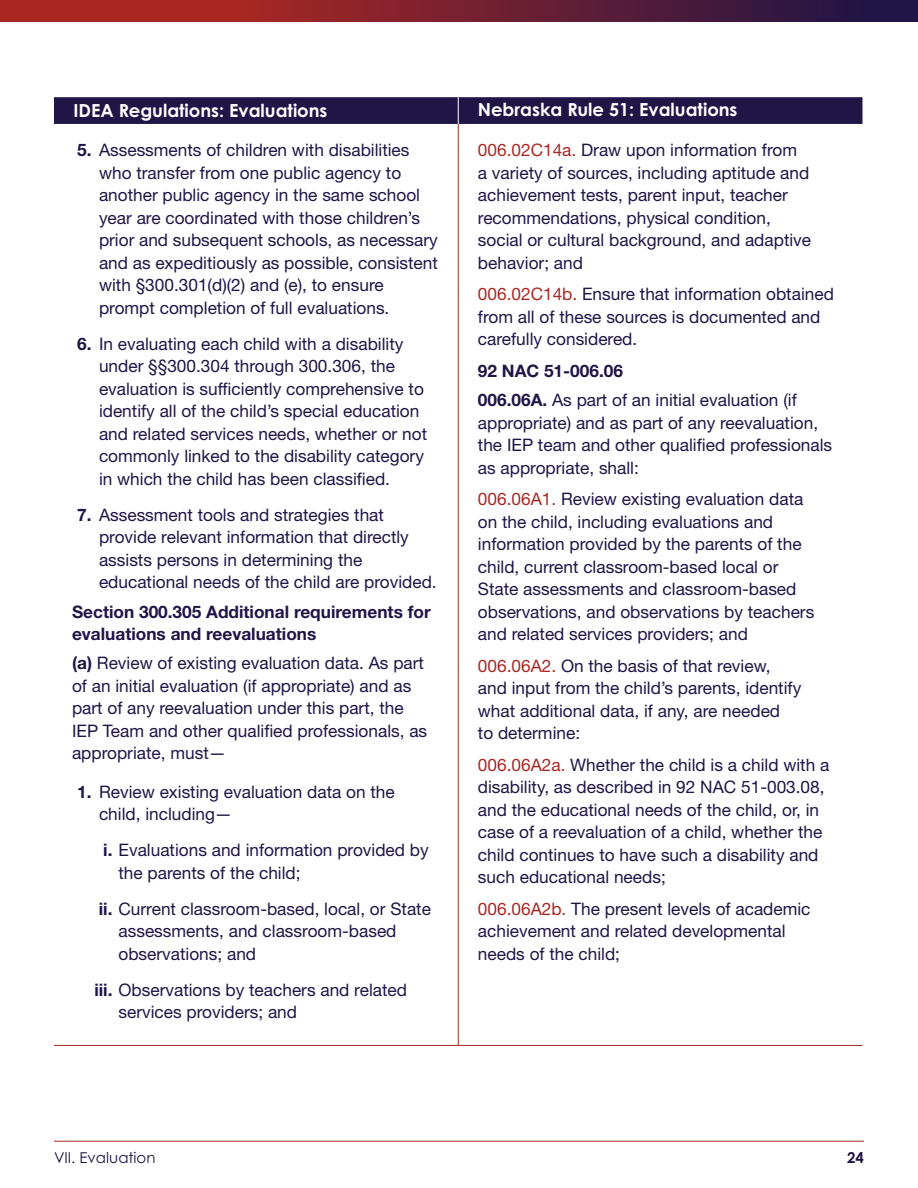
<style>
.page{position:relative;width:918px;height:1188px;background:#fff}
.page>*{position:absolute;margin:0;border:0;box-sizing:border-box;transform-origin:0 0}
.t1{font:700 18px "Century Gothic Pro";color:#fff}
.t2{font:17.25px/22.5px "Helvetica Neue LT Std";color:#201547}
.t3{font:700 17.25px/22.5px "Helvetica Neue LT Std";color:#201547}
.t4{font:15px "Century Gothic Pro";color:#201547}
.t5{font:700 15px "Century Gothic Pro";color:#201547}
.s1{font-weight:700}
.s2{color:#aa2823}
</style>
<div class="page">
<svg style="left:0;top:0;width:918px;height:22px;background:#721f31"></svg>
<svg style="left:54px;top:97px;width:808px;height:27px;background:#221748"></svg>
<hr style="left:458px;top:124px;width:1px;height:921px;background:#aa2823">
<hr style="left:54px;top:1045px;width:404px;height:1px;background:#aa2823">
<hr style="left:458px;top:1045px;width:404px;height:1px;background:#aa2823">
<hr style="left:54px;top:1141px;width:810px;height:1px;background:#aa2823">
<p class="t1" style="left:74px;top:99px;width:256px">IDEA Regulations: Evaluations</p>
<p class="t2" style="left:99px;top:139px;width:340px;text-indent:-22px"><span class="s1">5.</span> Assessments of children with disabilities who transfer from one public agency to another public agency in the same school year are coordinated with those children’s prior and subsequent schools, as necessary and as expeditiously as possible, consistent with §300 301(d)(2) and (e), to ensure prompt completion of full evaluations</p>
<p class="t2" style="left:99px;top:332px;width:330px;text-indent:-22px"><span class="s1">6.</span> In evaluating each child with a disability under §§300 304 through 300 306, the evaluation is sufficiently comprehensive to identify all of the child’s special education and related services needs, whether or not commonly linked to the disability category in which the child has been classified</p>
<p class="t2" style="left:99px;top:503px;width:334px;text-indent:-22px"><span class="s1">7.</span> Assessment tools and strategies that provide relevant information that directly assists persons in determining the educational needs of the child are provided</p>
<h3 class="t3" style="left:72px;top:600px;width:360px">Section 300.305 Additional requirements for evaluations and reevaluations</h3>
<p class="t2" style="left:72px;top:652px;width:357px"><span class="s1">(a)</span> Review of existing evaluation data As part of an initial evaluation (if appropriate) and as part of any reevaluation under this part, the IEP Team and other qualified professionals, as appropriate, must—</p>
<p class="t2" style="left:99px;top:780px;width:297px;text-indent:-22px"><span class="s1">1.</span> Review existing evaluation data on the child, including—</p>
<p class="t2" style="left:119px;top:838px;width:312px;text-indent:-15px"><span class="s1">i.</span> Evaluations and information provided by the parents of the child;</p>
<p class="t2" style="left:119px;top:897px;width:314px;text-indent:-20px"><span class="s1">ii.</span> Current classroom-based, local, or State assessments, and classroom-based observations; and</p>
<p class="t2" style="left:119px;top:978px;width:290px;text-indent:-24px"><span class="s1">iii.</span> Observations by teachers and related services providers; and</p>
<p class="t1" style="left:478px;top:99px;width:261px">Nebraska Rule 51: Evaluations</p>
<p class="t2" style="left:478px;top:139px;width:335px"><span class="s2">006 02C14a</span> Draw upon information from<br>a variety of sources, including aptitude and achievement tests, parent input, teacher recommendations, physical condition, social or cultural background, and adaptive behavior; and</p>
<p class="t2" style="left:478px;top:283px;width:358px"><span class="s2">006 02C14b</span> Ensure that information obtained from all of these sources is documented and carefully considered</p>
<h3 class="t3" style="left:478px;top:359px;width:147px">92 NAC 51-006.06</h3>
<p class="t2" style="left:478px;top:388px;width:356px"><span class="s1">006.06A.</span> As part of an initial evaluation (if appropriate) and as part of any reevaluation, the IEP team and other qualified professionals as appropriate, shall:</p>
<p class="t2" style="left:478px;top:487px;width:338px"><span class="s2">006 06A1</span> Review existing evaluation data on the child, including evaluations and information provided by the parents of the child, current classroom-based local or State assessments and classroom-based observations, and observations by teachers and related services providers; and</p>
<p class="t2" style="left:478px;top:654px;width:325px"><span class="s2">006 06A2</span> On the basis of that review, and input from the child’s parents, identify what additional data, if any, are needed<br>to determine:</p>
<p class="t2" style="left:478px;top:753px;width:353px"><span class="s2">006 06A2a</span> Whether the child is a child with a disability, as described in 92 NAC 51-003 08, and the educational needs of the child, or, in case of a reevaluation of a child, whether the child continues to have such a disability and such educational needs;</p>
<p class="t2" style="left:478px;top:897px;width:334px"><span class="s2">006 06A2b</span> The present levels of academic achievement and related developmental needs of the child;</p>
<p class="t4" style="left:54px;top:1149px;width:103px">VII. Evaluation</p>
<p class="t5" style="left:847px;top:1148px;width:18px">24</p>
</div>
